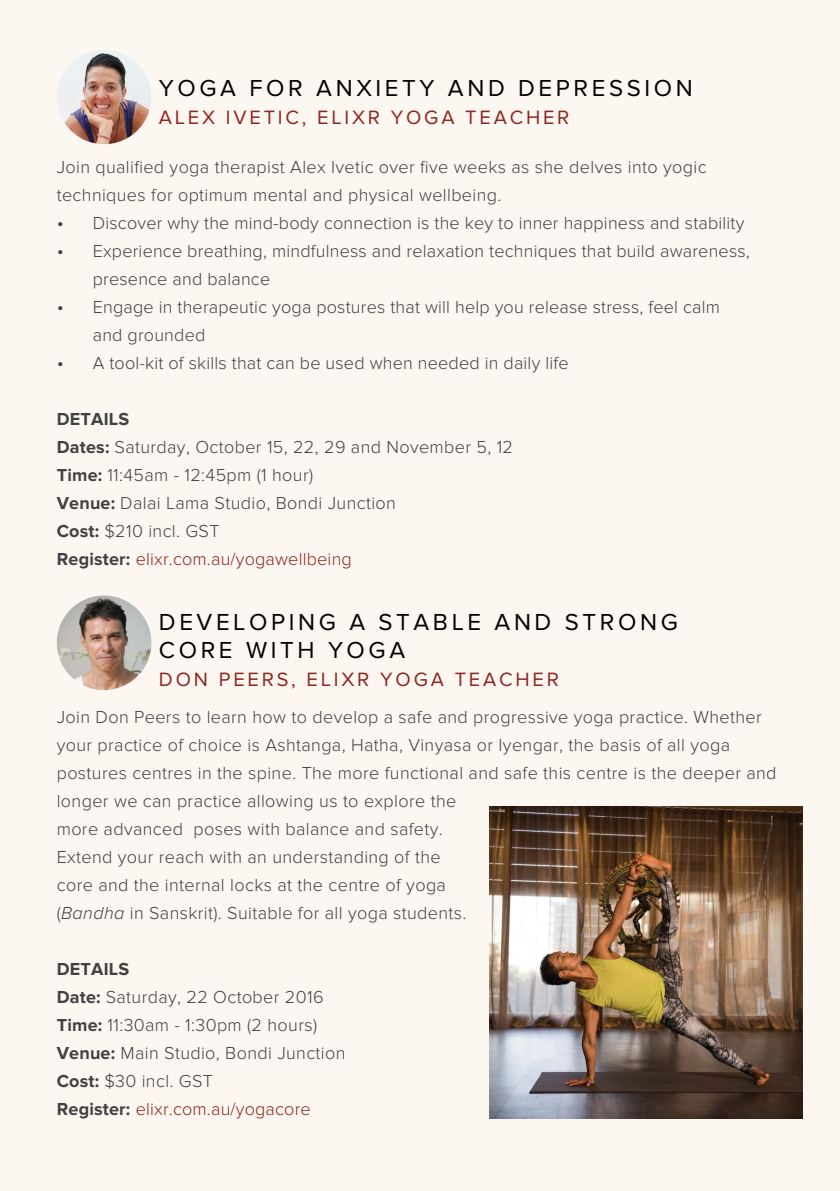
<style>
.page{position:relative;width:840px;height:1191px;background:#fff}
.page>*{position:absolute;margin:0;border:0;box-sizing:border-box;transform-origin:0 0}
.t1{font:24px/28px "Proxima Nova";letter-spacing:.15em;color:#000}
.t2{font:20px "Proxima Nova";letter-spacing:.14em;color:#90241f}
.t3{font:300 18px/28px "Proxima Nova";letter-spacing:.02em;color:#414042}
.s1{font-size:20px}
.s2{font-weight:700}
.s3{color:#90241f}
.s4{font-style:italic}
</style>
<div class="page">
<div style="left:0;top:0;width:839px;height:1191px;background:#fcf7f0"></div>
<img style="left:57px;top:50px;width:94px;height:94px;border-radius:47px">
<img style="left:57px;top:595px;width:94px;height:95px;border-radius:47px">
<img style="left:489px;top:806px;width:312px;height:312px">
<h1 class="t1" style="left:159px;top:74px;width:535px">YOGA FOR ANXIETY AND DEPRESSION</h1>
<p class="t2" style="left:159px;top:106px;width:412px">ALEX IVETIC, ELIXR YOGA TEACHER</p>
<p class="t3" style="left:57px;top:153px;width:651px">Join qualified yoga therapist Alex Ivetic over five weeks as she delves into yogic techniques for optimum mental and physical wellbeing.</p>
<p class="t3" style="left:57px;top:209px;width:688px"><span class="s1">•</span> Discover why the mind-body connection is the key to inner happiness and stability</p>
<p class="t3" style="left:93px;top:237px;width:658px;text-indent:-36px"><span class="s1">•</span> Experience breathing, mindfulness and relaxation techniques that build awareness, presence and balance</p>
<p class="t3" style="left:93px;top:293px;width:628px;text-indent:-36px"><span class="s1">•</span> Engage in therapeutic yoga postures that will help you release stress, feel calm and grounded</p>
<p class="t3" style="left:57px;top:349px;width:513px"><span class="s1">•</span> A tool-kit of skills that can be used when needed in daily life</p>
<p class="t3" style="left:57px;top:405px;width:457px"><span class="s2">DETAILS<br>Dates:</span> Saturday, October 15, 22, 29 and November 5, 12<br><span class="s2">Time:</span> 11:45am - 12:45pm (1 hour)<br><span class="s2">Venue:</span> Dalai Lama Studio, Bondi Junction<br><span class="s2">Cost:</span> $210 incl. GST<br><span class="s2">Register:</span> <span class="s3">elixr.com.au/yogawellbeing</span></p>
<h1 class="t1" style="left:159px;top:608px;width:520px">DEVELOPING A STABLE AND STRONG<br>CORE WITH YOGA</h1>
<p class="t2" style="left:159px;top:667px;width:401px">DON PEERS, ELIXR YOGA TEACHER</p>
<p class="t3" style="left:57px;top:703px;width:721px">Join Don Peers to learn how to develop a safe and progressive yoga practice. Whether your practice of choice is Ashtanga, Hatha, Vinyasa or Iyengar, the basis of all yoga postures centres in the spine. The more functional and safe this centre is the deeper and longer we can practice allowing us to explore the<br>more advanced poses with balance and safety.<br>Extend your reach with an understanding of the<br>core and the internal locks at the centre of yoga<br>(<span class="s4">Bandha</span> in Sanskrit). Suitable for all yoga students.</p>
<p class="t3" style="left:57px;top:955px;width:290px"><span class="s2">DETAILS<br>Date:</span> Saturday, 22 October 2016<br><span class="s2">Time:</span> 11:30am - 1:30pm (2 hours)<br><span class="s2">Venue:</span> Main Studio, Bondi Junction<br><span class="s2">Cost:</span> $30 incl. GST<br><span class="s2">Register:</span> <span class="s3">elixr.com.au/yogacore</span></p>
</div>
